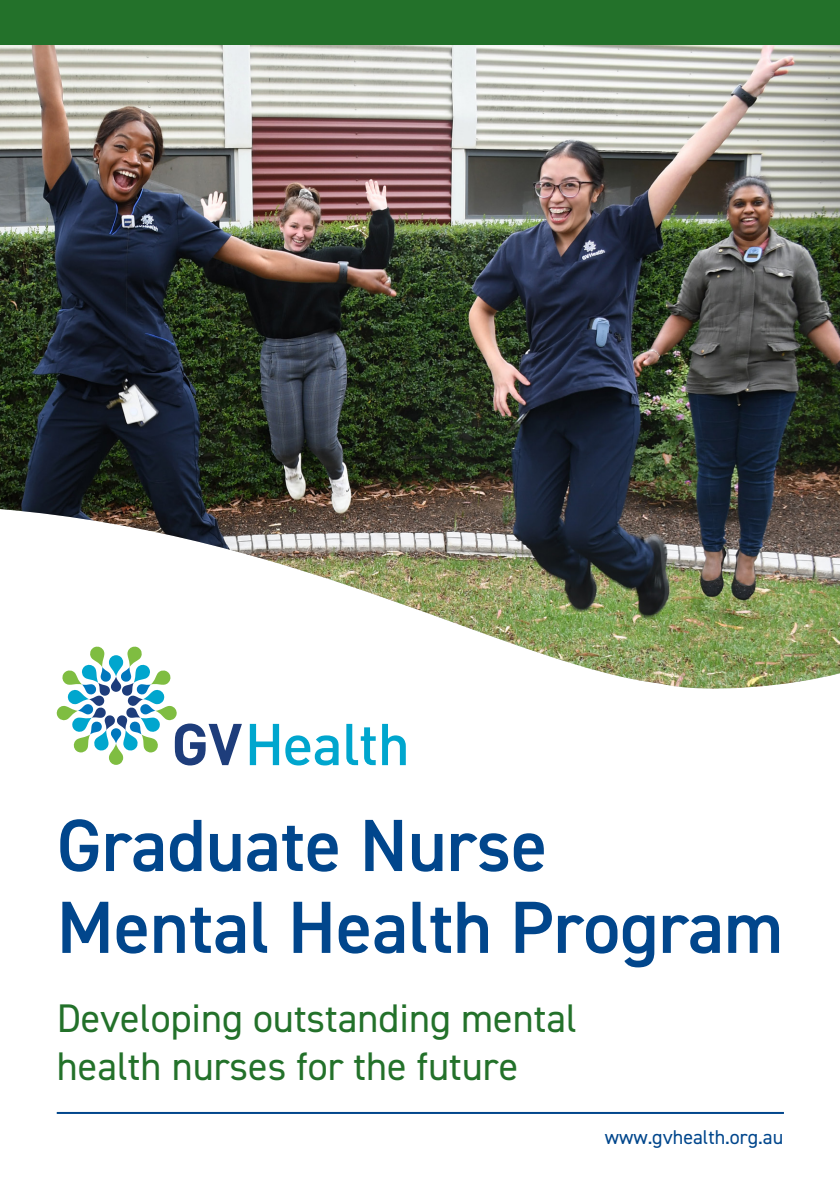
<style>
.page{position:relative;width:840px;height:1191px;background:#fff}
.page>*{position:absolute;margin:0;border:0;box-sizing:border-box;transform-origin:0 0}
.t1{font:600 74px/81.8px "DIN2014";color:#01468c}
.t2{font:40px/48px "DIN2014";color:#23712a}
.t3{font:20px "DIN2014";color:#01468c}
</style>
<div class="page">
<hr style="left:57px;top:1112px;width:726px;height:2px;background:#01468c">
<img style="left:0;top:44px;width:839px;height:645px">
<div style="left:0;top:0;width:839px;height:44px;background:#23712a"></div>
<svg style="left:57px;top:646px;width:185px;height:119px"></svg>
<svg style="left:250px;top:724px;width:29px;height:41px"></svg>
<svg style="left:285px;top:735px;width:53px;height:30px"></svg>
<svg style="left:346px;top:724px;width:29px;height:41px"></svg>
<svg style="left:382px;top:724px;width:23px;height:41px"></svg>
<p class="t1" style="left:57px;top:803px;width:727px">Graduate Nurse<br>Mental Health Program</p>
<p class="t2" style="left:57px;top:993px;width:521px">Developing outstanding mental health nurses for the future</p>
<p class="t3" style="left:604px;top:1124px;width:180px">www.gvhealth.org.au</p>
</div>
